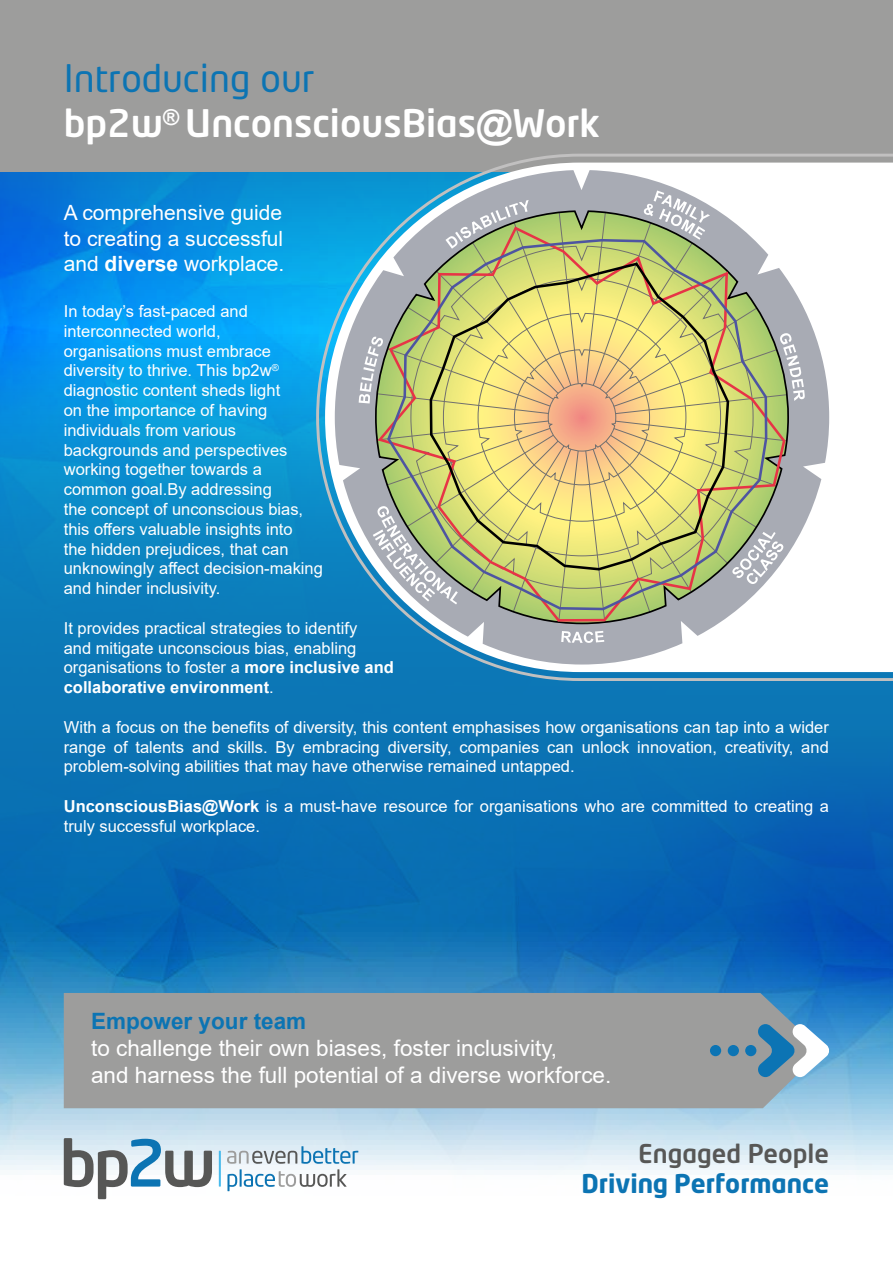
<style>
.page{position:relative;width:893px;height:1263px;background:#fff}
.page>*{position:absolute;margin:0;border:0;box-sizing:border-box;transform-origin:0 0}
.t1{font:500 37.5px/45px "Neo Tech";color:#fff}
.t2{font:700 25.5px "Neo Tech";color:#0c74b3}
.t3{font:500 25.5px "Neo Tech";color:#575756}
.t4{font:22.5px/27px "Arial";color:#fff}
.t5{font:700 22.5px "Arial";color:#0c74b3}
.t6{font:21px/25.2px "Arial";color:#fff;text-align:justify}
.t7{font:16.5px/19.8px "Arial";color:#fff}
.s1{font-weight:400;color:#0c74b3}
.s2{font-family:"Arial";font-weight:700}
.s3{font-weight:700}
</style>
<div class="page">
<img style="left:0;top:864px;width:893px;height:336px">
<img style="left:0;top:171px;width:893px;height:693px">
<svg style="left:227px;top:1146px;width:131px;height:45px"></svg>
<hr style="left:219px;top:1151px;width:2px;height:35px;background:#47baec">
<svg style="left:64px;top:1138px;width:148px;height:61px"></svg>
<div style="left:0;top:0;width:893px;height:171px;background:#9d9d9c"></div>
<svg style="left:315px;top:153px;width:578px;height:529px"></svg>
<svg style="left:335px;top:170px;width:494px;height:494px"></svg>
<svg style="left:377px;top:623px;width:399px;height:20px;fill:#a8abb4"></svg>
<svg style="left:359px;top:200px;width:14px;height:203px;background:#7db8d2"></svg>
<svg style="left:373px;top:190px;width:432px;height:433px;background:#c5c58d"></svg>
<div style="left:64px;top:993px;width:757px;height:115px;background:#9d9d9c"></div>
<div style="left:745px;top:1045px;width:11px;height:11px;background:#0c74b4;border-radius:50%"></div>
<div style="left:728px;top:1045px;width:11px;height:11px;background:#0c74b4;border-radius:50%"></div>
<div style="left:710px;top:1045px;width:11px;height:11px;background:#0c74b4;border-radius:50%"></div>
<svg style="left:755px;top:1024px;width:75px;height:53px"></svg>
<h1 class="t1" style="left:64px;top:59px;width:538px"><span class="s1">Introducing our<br></span>bp2w<sup>®</sup> UnconsciousBias<span class="s2">@</span>Work</h1>
<p class="t6" style="left:64px;top:200px;width:222px">A comprehensive guide to creating a successful and <span class="s3">diverse</span> workplace.</p>
<p class="t7" style="left:64px;top:301px;width:261px">In today’s fast-paced and interconnected world,<br>organisations must embrace diversity to thrive. This bp2w<sup>® </sup>diagnostic content sheds light<br>on the importance of having individuals from various backgrounds and perspectives working together towards a common goal.By addressing<br>the concept of unconscious bias, this offers valuable insights into<br>the hidden prejudices, that can unknowingly affect decision-making and hinder inclusivity.</p>
<p class="t7" style="left:64px;top:618px;width:332px">It provides practical strategies to identify<br>and mitigate unconscious bias, enabling organisations to foster a <span class="s3">more inclusive and collaborative environment</span>.</p>
<p class="t7" style="left:64px;top:717px;width:766px;text-align:justify">With a focus on the benefits of diversity, this content emphasises how organisations can tap into a wider range of talents and skills. By embracing diversity, companies can unlock innovation, creativity, and problem-solving abilities that may have otherwise remained untapped.</p>
<p class="t7" style="left:64px;top:796px;width:767px"><span class="s3">UnconsciousBias@Work</span> is a must-have resource for organisations who are committed to creating a truly successful workplace.</p>
<h3 class="t5" style="left:91px;top:1005px;width:217px">Empower your team</h3>
<h3 class="t4" style="left:91px;top:1034px;width:522px">to challenge their own biases, foster inclusivity,<br>and harness the full potential of a diverse workforce.</h3>
<h2 class="t3" style="left:638px;top:1144px;width:192px">Engaged People</h2>
<h2 class="t2" style="left:581px;top:1173px;width:249px">Driving Performance</h2>
</div>
